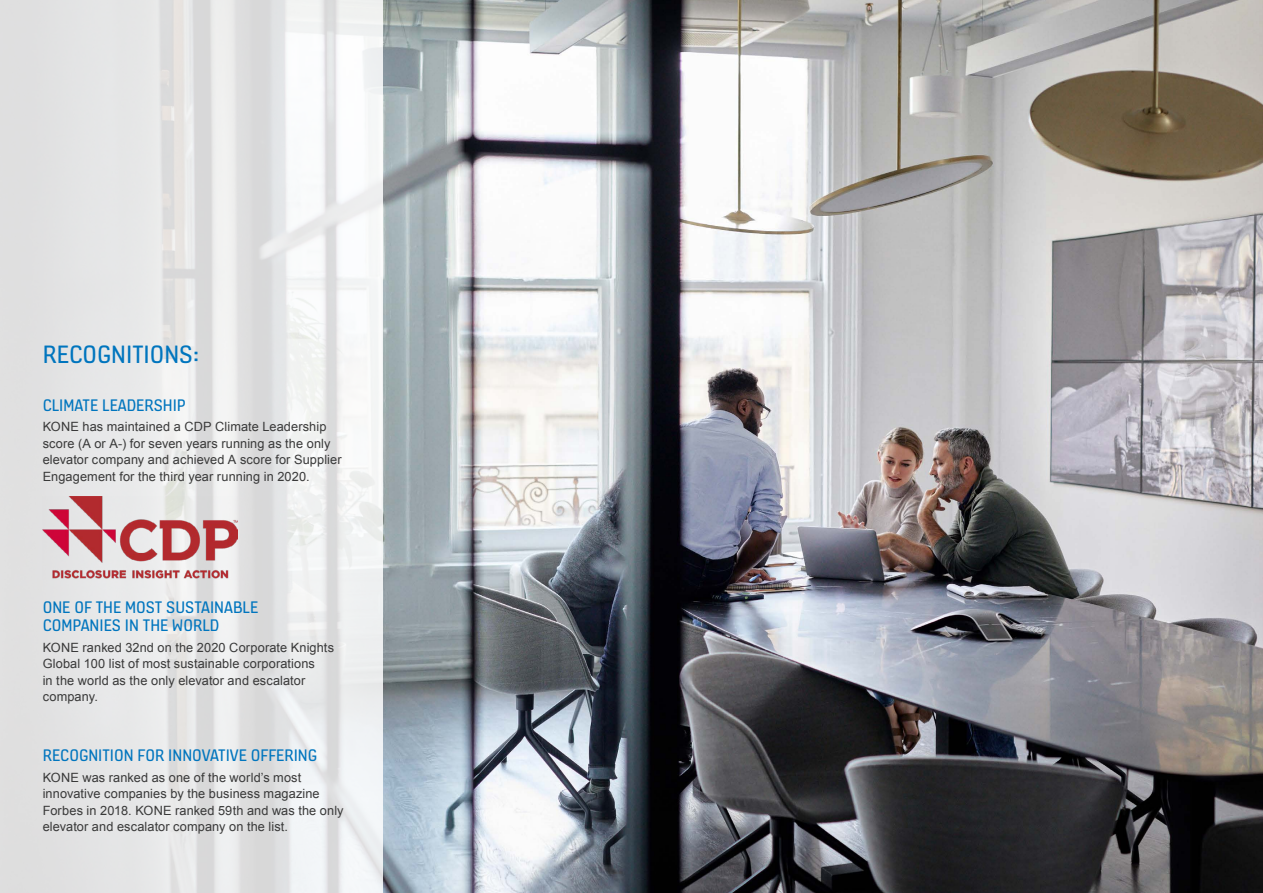
<style>
.page{position:relative;width:1263px;height:893px;background:#fff}
.page>*{position:absolute;margin:0;border:0;box-sizing:border-box;transform-origin:0 0}
.t1{font:27px "KONE Information";color:#0075be}
.t2{font:18px/18px "KONE Information";color:#0075be}
.t3{font:12.75px/16.5px "Arial";letter-spacing:.01em;color:#393939}
</style>
<div class="page">
<img style="left:383px;top:0;width:880px;height:893px">
<svg style="left:0;top:0;width:383px;height:893px;fill:#e5e6e6"></svg>
<img style="left:43px;top:496px;width:194px;height:84px">
<h1 class="t1" style="left:43px;top:337px;width:158px">RECOGNITIONS:</h1>
<h2 class="t2" style="left:43px;top:395px;width:144px">CLIMATE LEADERSHIP</h2>
<p class="t3" style="left:43px;top:419px;width:300px">KONE has maintained a CDP Climate Leadership score (A or A-) for seven years running as the only elevator company and achieved A score for Supplier Engagement for the third year running in 2020.</p>
<h2 class="t2" style="left:43px;top:597px;width:217px">ONE OF THE MOST SUSTAINABLE<br>COMPANIES IN THE WORLD</h2>
<p class="t3" style="left:43px;top:639px;width:293px">KONE ranked 32nd on the 2020 Corporate Knights Global 100 list of most sustainable corporations<br>in the world as the only elevator and escalator company.</p>
<h2 class="t2" style="left:43px;top:745px;width:276px">RECOGNITION FOR INNOVATIVE OFFERING</h2>
<p class="t3" style="left:43px;top:769px;width:302px">KONE was ranked as one of the world’s most innovative companies by the business magazine Forbes in 2018. KONE ranked 59th and was the only elevator and escalator company on the list.</p>
</div>
